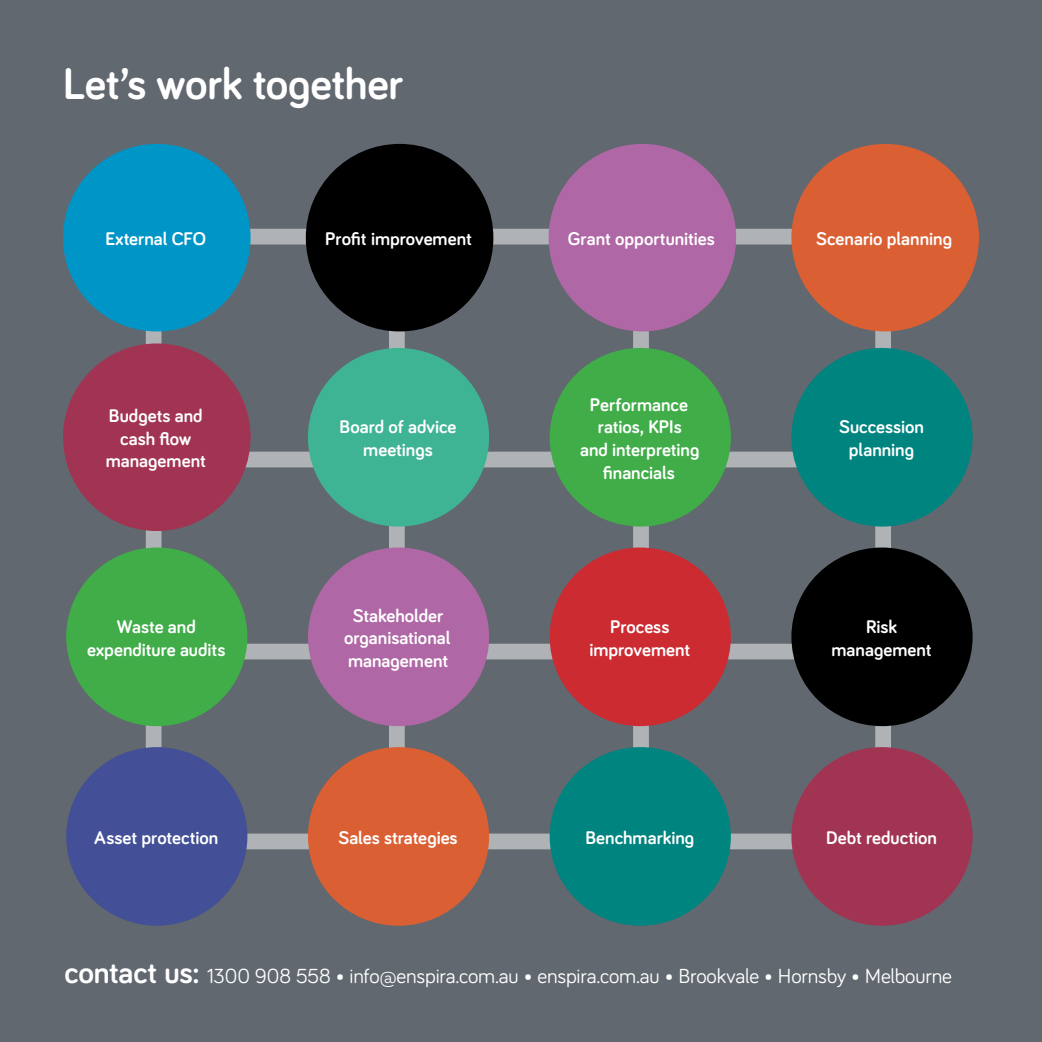
<style>
.page{position:relative;width:1042px;height:1042px;background:#61686f}
.page>*{position:absolute;margin:0;border:0;box-sizing:border-box;transform-origin:0 0}
.t1{font:700 45.5px "Bariol";letter-spacing:-.01em;color:#fff}
.t2{font:21px "Bariol";letter-spacing:-.01em;color:#fff}
.t3{font:700 18.9px/22.8px "Bariol";color:#fff;text-align:center}
.s1{font-weight:700;font-size:31.5px}
</style>
<div class="page">
<div style="left:146px;top:152px;width:16px;height:666px;background:#afb3b6"></div>
<div style="left:175px;top:229px;width:720px;height:15px;background:#afb3b6"></div>
<div style="left:175px;top:452px;width:720px;height:15px;background:#afb3b6"></div>
<div style="left:175px;top:644px;width:720px;height:15px;background:#afb3b6"></div>
<div style="left:175px;top:833px;width:720px;height:16px;background:#afb3b6"></div>
<div style="left:389px;top:159px;width:16px;height:665px;background:#afb3b6"></div>
<div style="left:633px;top:171px;width:16px;height:668px;background:#afb3b6"></div>
<div style="left:875px;top:203px;width:16px;height:663px;background:#afb3b6"></div>
<div style="left:63px;top:144px;width:188px;height:187px;background:#0095c7;border-radius:50%"></div>
<div style="left:63px;top:343px;width:188px;height:188px;background:#a23453;border-radius:50%"></div>
<div style="left:66px;top:547px;width:181px;height:179px;background:#41ad49;border-radius:50%"></div>
<div style="left:66px;top:747px;width:181px;height:179px;background:#434f96;border-radius:50%"></div>
<div style="left:306px;top:144px;width:187px;height:187px;background:#000;border-radius:50%"></div>
<div style="left:308px;top:348px;width:181px;height:178px;background:#3fb494;border-radius:50%"></div>
<div style="left:308px;top:547px;width:181px;height:179px;background:#b067a5;border-radius:50%"></div>
<div style="left:308px;top:747px;width:181px;height:179px;background:#da6034;border-radius:50%"></div>
<div style="left:548px;top:144px;width:188px;height:187px;background:#b067a5;border-radius:50%"></div>
<div style="left:550px;top:348px;width:181px;height:178px;background:#41ad49;border-radius:50%"></div>
<div style="left:550px;top:547px;width:181px;height:179px;background:#cc2b32;border-radius:50%"></div>
<div style="left:550px;top:747px;width:181px;height:179px;background:#00847f;border-radius:50%"></div>
<div style="left:791px;top:144px;width:188px;height:187px;background:#da6034;border-radius:50%"></div>
<div style="left:791px;top:348px;width:181px;height:178px;background:#00847f;border-radius:50%"></div>
<div style="left:791px;top:547px;width:181px;height:179px;background:#000;border-radius:50%"></div>
<div style="left:791px;top:747px;width:181px;height:179px;background:#a23453;border-radius:50%"></div>
<h1 class="t1" style="left:63px;top:52px;width:342px">Let’s work together</h1>
<p class="t3" style="left:105px;top:227px;width:102px">External CFO</p>
<p class="t3" style="left:106px;top:403px;width:102px">Budgets and cash flow management</p>
<p class="t3" style="left:87px;top:614px;width:140px">Waste and expenditure audits</p>
<p class="t3" style="left:94px;top:825px;width:125px">Asset protection</p>
<p class="t3" style="left:325px;top:227px;width:148px">Profit improvement</p>
<p class="t3" style="left:340px;top:415px;width:118px">Board of advice meetings</p>
<p class="t3" style="left:344px;top:603px;width:108px">Stakeholder organisational management</p>
<p class="t3" style="left:338px;top:825px;width:121px">Sales strategies</p>
<p class="t3" style="left:568px;top:227px;width:149px">Grant opportunities</p>
<p class="t3" style="left:580px;top:392px;width:121px">Performance ratios, KPIs<br>and interpreting financials</p>
<p class="t3" style="left:589px;top:614px;width:102px">Process improvement</p>
<p class="t3" style="left:585px;top:825px;width:110px">Benchmarking</p>
<p class="t3" style="left:816px;top:227px;width:137px">Scenario planning</p>
<p class="t3" style="left:839px;top:415px;width:86px">Succession planning</p>
<p class="t3" style="left:831px;top:614px;width:102px">Risk management</p>
<p class="t3" style="left:826px;top:825px;width:112px">Debt reduction</p>
<p class="t2" style="left:64px;top:962px;width:889px"><span class="s1">contact us:</span> 1300 908 558 • info@enspira.com.au • enspira.com.au • Brookvale • Hornsby • Melbourne</p>
</div>
